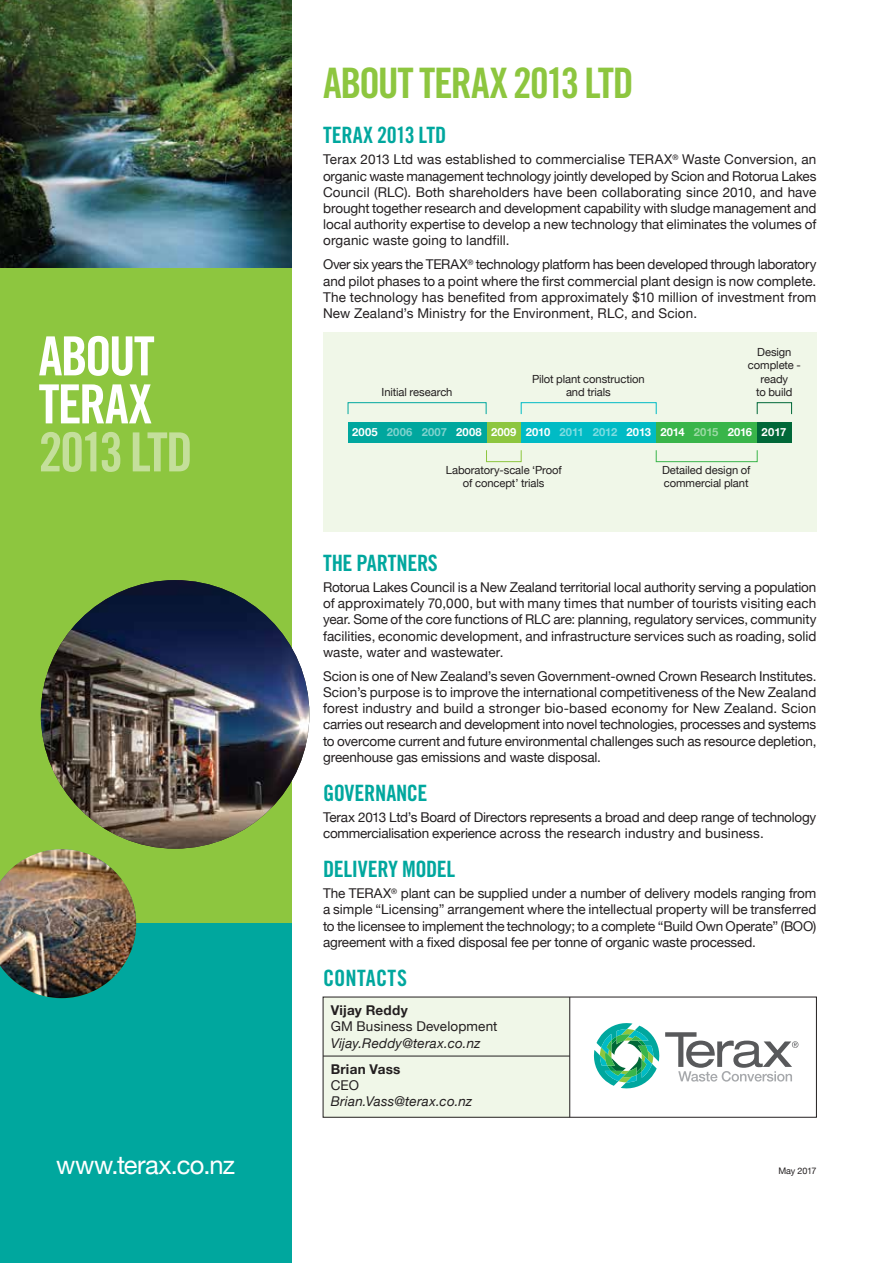
<style>
.page{position:relative;width:893px;height:1263px;background:#fff}
.page>*{position:absolute;margin:0;border:0;box-sizing:border-box;transform-origin:0 0}
.t1{font:54px/48px "Trade Gothic Bold Cond Twenty";letter-spacing:-.035em;color:#fff}
.t2{font:54px "Trade Gothic Bold Cond Twenty";letter-spacing:-.06em;color:#c4df9b}
.t3{font:42px "Trade Gothic Bold Cond Twenty";letter-spacing:-.04em;color:#8dc63f}
.t4{font:25.5px "Helvetica Neue";letter-spacing:-.025em;color:#fff}
.t5{font:22.5px "Trade Gothic Bold Cond Twenty";letter-spacing:-.015em;color:#00a79e}
.t6{font:22.5px "Trade Gothic Bold Cond Twenty";letter-spacing:.01em;color:#00a79e}
.t7{font:13.5px/16.2px "Helvetica Neue";letter-spacing:-.005em;color:#231f20;text-align:justify}
.t8{font:italic 13.5px "Helvetica Neue";letter-spacing:.015em;color:#231f20}
.t9{font:700 13.5px "Helvetica Neue";letter-spacing:.02em;color:#231f20}
.t10{font:11.25px/13.5px "Helvetica Neue";letter-spacing:-.005em;color:#231f20;text-align:center}
.t11{font:700 11.25px "Helvetica Neue";letter-spacing:.01em;color:#fff}
.t12{font:9px "Helvetica Neue";letter-spacing:-.015em;color:#231f20}
.s1{color:rgb(255 255 255/.5)}
</style>
<div class="page">
<div style="left:323px;top:332px;width:493px;height:200px;background:#f0f7e8"></div>
<div style="left:0;top:0;width:291px;height:1263px;background:#8dc63f"></div>
<div style="left:0;top:924px;width:291px;height:339px;background:#00a79e"></div>
<img style="left:0;top:0;width:291px;height:268px">
<img style="left:41px;top:580px;width:268px;height:269px;border-radius:134px">
<img style="left:0;top:849px;width:136px;height:149px">
<div style="left:656px;top:422px;width:103px;height:20px;background:#39b54a"></div>
<div style="left:520px;top:422px;width:136px;height:20px;background:#00bbc5"></div>
<div style="left:486px;top:422px;width:35px;height:20px;background:#8dc63f"></div>
<div style="left:348px;top:422px;width:138px;height:20px;background:#00a79e"></div>
<div style="left:348px;top:402px;width:138px;height:12px;border:1px solid #00a79e"></div>
<div style="left:521px;top:402px;width:135px;height:12px;border:1px solid #00bbc5"></div>
<div style="left:486px;top:450px;width:35px;height:12px;border:1px solid #8dc63f"></div>
<div style="left:656px;top:450px;width:101px;height:12px;border:1px solid #39b54a"></div>
<div style="left:757px;top:402px;width:35px;height:12px;border:1px solid #006838"></div>
<div style="left:757px;top:422px;width:34px;height:20px;background:#006838"></div>
<div style="left:323px;top:997px;width:247px;height:120px;background:#f0f7e8"></div>
<div style="left:323px;top:997px;width:494px;height:121px;border:1px solid #231f20"></div>
<hr style="left:569px;top:997px;width:1px;height:120px;background:#231f20">
<hr style="left:323px;top:1056px;width:247px;height:1px;background:#231f20">
<svg style="left:593px;top:1023px;width:205px;height:66px"></svg>
<h1 class="t1" style="left:39px;top:332px;width:118px">ABOUT<br>TERAX</h1>
<h1 class="t2" style="left:39px;top:419px;width:156px">2013 LTD</h1>
<h2 class="t3" style="left:323px;top:58px;width:312px">ABOUT TERAX 2013 LTD</h2>
<h3 class="t5" style="left:323px;top:122px;width:125px">TERAX 2013 LTD</h3>
<p class="t7" style="left:323px;top:152px;width:495px">Terax 2013 Ltd was established to commercialise TERAX<sup>®</sup> Waste Conversion, an organic waste management technology jointly developed by Scion and Rotorua Lakes Council (RLC). Both shareholders have been collaborating since 2010, and have brought together research and development capability with sludge management and local authority expertise to develop a new technology that eliminates the volumes of organic waste going to landfill.</p>
<p class="t7" style="left:323px;top:257px;width:495px">Over six years the TERAX<sup>®</sup> technology platform has been developed through laboratory and pilot phases to a point where the first commercial plant design is now complete.<br>The technology has benefited from approximately $10 million of investment from New Zealand’s Ministry for the Environment, RLC, and Scion.</p>
<p class="t10" style="left:748px;top:346px;width:54px">Design complete - ready<br>to build</p>
<p class="t11" style="left:352px;top:423px;width:436px">2005 <span class="s1">2006 2007</span> 2008 2009 2010 <span class="s1">2011 2012</span> 2013 2014 <span class="s1">2015</span> 2016 2017</p>
<p class="t10" style="left:532px;top:373px;width:114px">Pilot plant construction and trials</p>
<p class="t10" style="left:381px;top:386px;width:72px">Initial research</p>
<p class="t10" style="left:446px;top:464px;width:118px">Laboratory-scale ‘Proof of concept’ trials</p>
<p class="t10" style="left:662px;top:464px;width:90px;text-align:left">Detailed design of commercial plant</p>
<h3 class="t5" style="left:323px;top:549px;width:116px">THE PARTNERS</h3>
<p class="t7" style="left:323px;top:580px;width:495px">Rotorua Lakes Council is a New Zealand territorial local authority serving a population of approximately 70,000, but with many times that number of tourists visiting each year. Some of the core functions of RLC are: planning, regulatory services, community facilities, economic development, and infrastructure services such as roading, solid waste, water and wastewater.</p>
<p class="t7" style="left:323px;top:669px;width:495px">Scion is one of New Zealand’s seven Government-owned Crown Research Institutes.<br>Scion’s purpose is to improve the international competitiveness of the New Zealand forest industry and build a stronger bio-based economy for New Zealand. Scion carries out research and development into novel technologies, processes and systems to overcome current and future environmental challenges such as resource depletion, greenhouse gas emissions and waste disposal.</p>
<h3 class="t5" style="left:323px;top:779px;width:106px">GOVERNANCE</h3>
<p class="t7" style="left:323px;top:810px;width:495px">Terax 2013 Ltd’s Board of Directors represents a broad and deep range of technology commercialisation experience across the research industry and business.</p>
<h3 class="t5" style="left:323px;top:855px;width:134px">DELIVERY MODEL</h3>
<p class="t7" style="left:323px;top:886px;width:495px">The TERAX<sup>®</sup> plant can be supplied under a number of delivery models ranging from a simple “Licensing” arrangement where the intellectual property will be transferred to the licensee to implement the technology; to a complete “Build Own Operate” (BOO) agreement with a fixed disposal fee per tonne of organic waste processed.</p>
<h3 class="t6" style="left:323px;top:964px;width:85px">CONTACTS</h3>
<p class="t9" style="left:331px;top:1000px;width:79px">Vijay Reddy</p>
<p class="t7" style="left:331px;top:1019px;width:168px">GM Business Development</p>
<p class="t8" style="left:331px;top:1033px;width:151px">Vijay.Reddy@terax.co.nz</p>
<p class="t9" style="left:331px;top:1058px;width:71px">Brian Vass</p>
<p class="t7" style="left:331px;top:1078px;width:30px">CEO</p>
<p class="t8" style="left:331px;top:1092px;width:143px">Brian.Vass@terax.co.nz</p>
<h3 class="t4" style="left:56px;top:1146px;width:180px">www.terax.co.nz</h3>
<p class="t12" style="left:778px;top:1164px;width:40px">May 2017</p>
</div>
